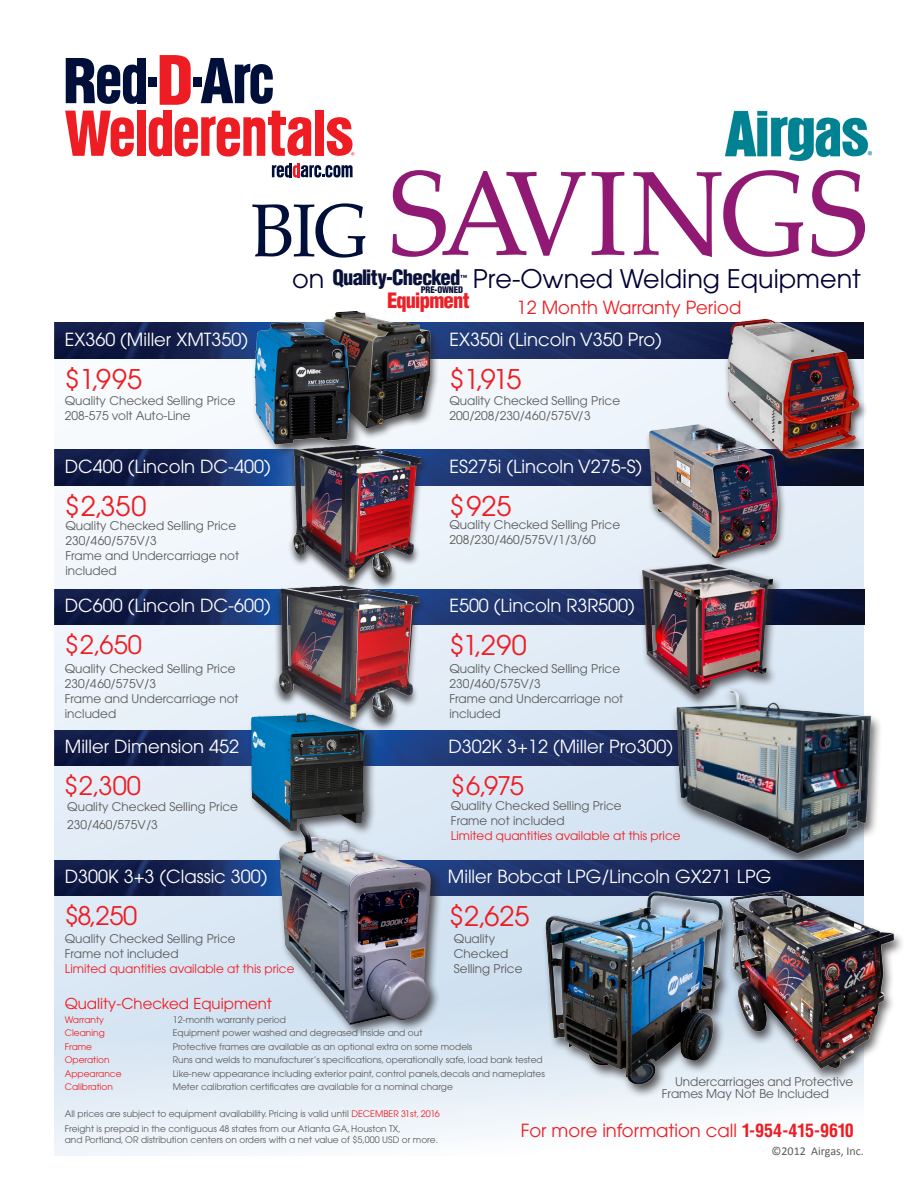
<style>
.page{position:relative;width:918px;height:1188px;background:#fff}
.page>*{position:absolute;margin:0;border:0;box-sizing:border-box;transform-origin:0 0}
.t1{font:120px "Palatino Linotype";letter-spacing:.01em;color:#8f1973;scale:.95 1}
.t2{font:75px "Palatino Linotype";color:#000f3a;scale:.95 1}
.t3{font:27px "Avant Garde";color:#ee1d23}
.t4{font:25.5px "Avant Garde";color:#003}
.t5{font:25.5px "Avant Garde";color:#ee1d23}
.t6{font:900 condensed 20.7px "Helvetica";letter-spacing:-.04em;color:#0a1139}
.t7{font:900 condensed 20.7px "Helvetica";letter-spacing:-.04em;color:#ec2127}
.t8{font:18px "Avant Garde";color:#fff}
.t9{font:18px "Avant Garde";color:#ee1d23}
.t10{font:15px "Avant Garde";color:#ee1d23}
.t11{font:12px/15px "Avant Garde";color:#595a59}
.t12{font:12px "Avant Garde";color:#ee1d23}
.t13{font:12px "Calibri";color:#595a59}
.t14{font:9px "Avant Garde";color:#595a59}
.t15{font:9px "Avant Garde";color:#ee1d23}
.t16{font:900 condensed 8.85px "Helvetica";letter-spacing:-.02em;color:#0a1139}
.t17{font:700 7.05px "Helvetica";color:#0a1139}
.s1{color:#ee1d23}
.s2{font-family:"Helvetica";font-weight:700;font-stretch:condensed}
</style>
<div class="page">
<img style="left:54px;top:358px;width:810px;height:797px">
<img style="left:54px;top:323px;width:669px;height:35px">
<img style="left:54px;top:450px;width:810px;height:35px">
<img style="left:55px;top:589px;width:810px;height:36px">
<img style="left:54px;top:860px;width:810px;height:36px">
<div style="left:318px;top:310px;width:121px;height:131px;background:#231f20;opacity:.75"></div>
<img style="left:323px;top:311px;width:108px;height:118px">
<div style="left:723px;top:317px;width:145px;height:153px;background:#231f20;opacity:.75"></div>
<img style="left:728px;top:319px;width:132px;height:139px">
<div style="left:288px;top:444px;width:142px;height:147px;background:#231f20;opacity:.75"></div>
<img style="left:293px;top:445px;width:130px;height:135px">
<img style="left:639px;top:417px;width:147px;height:149px">
<div style="left:272px;top:584px;width:155px;height:147px;background:#231f20;opacity:.75"></div>
<img style="left:279px;top:585px;width:141px;height:136px">
<img style="left:535px;top:881px;width:201px;height:214px">
<div style="left:724px;top:889px;width:181px;height:194px;background:#231f20;opacity:.75"></div>
<img style="left:720px;top:880px;width:183px;height:200px">
<div style="left:637px;top:561px;width:146px;height:148px;background:#231f20;opacity:.75"></div>
<img style="left:642px;top:563px;width:131px;height:132px">
<div style="left:276px;top:821px;width:168px;height:217px;background:#231f20;opacity:.75"></div>
<img style="left:278px;top:823px;width:153px;height:202px">
<img style="left:54px;top:730px;width:608px;height:36px">
<div style="left:248px;top:710px;width:129px;height:134px;background:#231f20;opacity:.75"></div>
<img style="left:251px;top:713px;width:114px;height:118px">
<div style="left:670px;top:687px;width:213px;height:183px;background:#231f20;opacity:.75"></div>
<img style="left:662px;top:689px;width:214px;height:179px">
<div style="left:137px;top:58px;width:8px;height:45px;background:#000f3a"></div>
<svg style="left:66px;top:58px;width:76px;height:46px"></svg>
<div style="left:148px;top:78px;width:9px;height:9px;background:#000f3a"></div>
<div style="left:193px;top:78px;width:9px;height:9px;background:#000f3a"></div>
<svg style="left:201px;top:58px;width:72px;height:46px"></svg>
<svg style="left:160px;top:55px;width:31px;height:50px"></svg>
<div style="left:137px;top:111px;width:8px;height:45px;background:#ee1d23"></div>
<div style="left:163px;top:111px;width:8px;height:45px;background:#ee1d23"></div>
<svg style="left:149px;top:117px;width:14px;height:40px"></svg>
<div style="left:315px;top:111px;width:9px;height:45px;background:#ee1d23"></div>
<div style="left:268px;top:117px;width:18px;height:8px;background:#ee1d23"></div>
<svg style="left:272px;top:111px;width:39px;height:45px"></svg>
<svg style="left:65px;top:111px;width:69px;height:46px"></svg>
<svg style="left:175px;top:116px;width:90px;height:41px"></svg>
<hr style="left:297px;top:163px;width:3px;height:14px;background:#ee1d23">
<hr style="left:289px;top:163px;width:3px;height:14px;background:#000f3a">
<svg style="left:272px;top:165px;width:81px;height:12px"></svg>
<svg style="left:326px;top:117px;width:28px;height:39px"></svg>
<img style="left:725px;top:110px;width:148px;height:51px">
<div style="left:251px;top:320px;width:113px;height:138px;background:#231f20;opacity:.75"></div>
<img style="left:251px;top:320px;width:103px;height:127px">
<p class="t1" style="left:389px;top:129px;width:149px">SA</p>
<p class="t17" style="left:460px;top:273px;width:9px">™</p>
<p class="t1" style="left:505px;top:129px;width:383px">VINGS</p>
<p class="t2" style="left:251px;top:177px;width:124px">BIG</p>
<p class="t6" style="left:333px;top:264px;width:129px">Quality-Checked</p>
<p class="t4" style="left:292px;top:264px;width:34px">on</p>
<p class="t4" style="left:473px;top:264px;width:390px">Pre-Owned Welding Equipment</p>
<p class="t7" style="left:387px;top:287px;width:84px">Equipment</p>
<p class="t16" style="left:421px;top:285px;width:44px">PRE-OWNED</p>
<p class="t9" style="left:517px;top:296px;width:226px">12 Month Warranty Period</p>
<p class="t8" style="left:65px;top:329px;width:185px">EX360 (Miller XMT350)</p>
<p class="t8" style="left:449px;top:329px;width:214px">EX350i (Lincoln V350 Pro)</p>
<p class="t3" style="left:449px;top:363px;width:74px">$1,915</p>
<p class="t11" style="left:449px;top:393px;width:172px">Quality Checked Selling Price</p>
<p class="t11" style="left:449px;top:408px;width:143px">200/208/230/460/575V/3</p>
<p class="t3" style="left:65px;top:363px;width:79px">$1,995</p>
<p class="t11" style="left:65px;top:393px;width:172px">Quality Checked Selling Price</p>
<p class="t11" style="left:65px;top:408px;width:127px">208-575 volt Auto-Line</p>
<p class="t8" style="left:65px;top:456px;width:208px">DC400 (Lincoln DC-400)</p>
<p class="t8" style="left:449px;top:456px;width:194px">ES275i (Lincoln V275-S)</p>
<p class="t3" style="left:449px;top:490px;width:63px">$925</p>
<p class="t11" style="left:449px;top:517px;width:172px">Quality Checked Selling Price</p>
<p class="t11" style="left:449px;top:532px;width:148px">208/230/460/575V/1/3/60</p>
<p class="t3" style="left:65px;top:490px;width:83px">$2,350</p>
<p class="t11" style="left:65px;top:518px;width:172px">Quality Checked Selling Price</p>
<p class="t11" style="left:65px;top:533px;width:93px">230/460/575V/3</p>
<p class="t11" style="left:65px;top:548px;width:175px">Frame and Undercarriage not included</p>
<p class="t8" style="left:65px;top:595px;width:208px">DC600 (Lincoln DC-600)</p>
<p class="t5" style="left:65px;top:630px;width:79px">$2,650</p>
<p class="t11" style="left:65px;top:661px;width:172px">Quality Checked Selling Price</p>
<p class="t11" style="left:65px;top:676px;width:93px">230/460/575V/3</p>
<p class="t11" style="left:65px;top:691px;width:175px">Frame and Undercarriage not included</p>
<p class="t8" style="left:65px;top:736px;width:176px">Miller Dimension 452</p>
<p class="t5" style="left:64px;top:771px;width:78px">$2,300</p>
<p class="t11" style="left:67px;top:799px;width:172px">Quality Checked Selling Price</p>
<p class="t11" style="left:67px;top:817px;width:92px">230/460/575V/3</p>
<p class="t8" style="left:65px;top:866px;width:204px">D300K 3+3 (Classic 300)</p>
<p class="t5" style="left:65px;top:901px;width:74px">$8,250</p>
<p class="t11" style="left:65px;top:931px;width:172px">Quality Checked Selling Price</p>
<p class="t11" style="left:65px;top:946px;width:115px">Frame not included</p>
<p class="t12" style="left:65px;top:961px;width:231px">Limited quantities available at this price</p>
<p class="t8" style="left:449px;top:595px;width:187px">E500 (Lincoln R3R500)</p>
<p class="t3" style="left:449px;top:630px;width:79px">$1,290</p>
<p class="t11" style="left:449px;top:661px;width:172px">Quality Checked Selling Price</p>
<p class="t11" style="left:449px;top:676px;width:93px">230/460/575V/3</p>
<p class="t11" style="left:449px;top:691px;width:175px">Frame and Undercarriage not included</p>
<p class="t8" style="left:448px;top:736px;width:226px">D302K 3+12 (Miller Pro300)</p>
<p class="t5" style="left:451px;top:771px;width:75px">$6,975</p>
<p class="t11" style="left:451px;top:798px;width:172px">Quality Checked Selling Price</p>
<p class="t11" style="left:451px;top:813px;width:115px">Frame not included</p>
<p class="t12" style="left:451px;top:828px;width:231px">Limited quantities available at this price</p>
<p class="t8" style="left:448px;top:866px;width:325px">Miller Bobcat LPG/Lincoln GX271 LPG</p>
<p class="t3" style="left:449px;top:900px;width:82px">$2,625</p>
<p class="t11" style="left:454px;top:931px;width:56px">Quality<br>Checked</p>
<p class="t11" style="left:454px;top:961px;width:70px">Selling Price</p>
<p class="t10" style="left:65px;top:995px;width:209px">Quality-Checked Equipment</p>
<p class="t15" style="left:65px;top:1014px;width:41px">Warranty</p>
<p class="t14" style="left:173px;top:1014px;width:115px">12-month warranty period</p>
<p class="t15" style="left:65px;top:1027px;width:41px">Cleaning</p>
<p class="t14" style="left:173px;top:1027px;width:251px">Equipment power washed and degreased inside and out</p>
<p class="t15" style="left:65px;top:1041px;width:29px">Frame</p>
<p class="t14" style="left:173px;top:1041px;width:301px">Protective frames are available as an optional extra on some models</p>
<p class="t15" style="left:65px;top:1054px;width:46px">Operation</p>
<p class="t14" style="left:173px;top:1054px;width:371px">Runs and welds to manufacturer’s specifications, operationally safe, load bank tested</p>
<p class="t15" style="left:65px;top:1068px;width:58px">Appearance</p>
<p class="t14" style="left:173px;top:1068px;width:374px">Like-new appearance including exterior paint, control panels,decals and nameplates</p>
<p class="t15" style="left:65px;top:1081px;width:50px">Calibration</p>
<p class="t14" style="left:173px;top:1081px;width:282px">Meter calibration certificates are available for a nominal charge</p>
<p class="t14" style="left:65px;top:1108px;width:376px">All prices are subject to equipment availability. Pricing is valid until <span class="s1">DECEMBER 31st, 2016</span></p>
<p class="t14" style="left:65px;top:1123px;width:338px">Freight is prepaid in the contiguous 48 states from our Atlanta GA, Houston TX,</p>
<p class="t14" style="left:65px;top:1134px;width:375px">and Portland, OR distribution centers on orders with a net value of $5,000 USD or more.</p>
<p class="t11" style="left:675px;top:1074px;width:180px">Undercarriages and Protective</p>
<p class="t11" style="left:662px;top:1086px;width:169px">Frames May Not Be Included</p>
<p class="t9" style="left:521px;top:1120px;width:335px">For more information call <span class="s2">1-954-415-9610</span></p>
<p class="t13" style="left:772px;top:1143px;width:94px">©2012 Airgas, Inc.</p>
</div>
